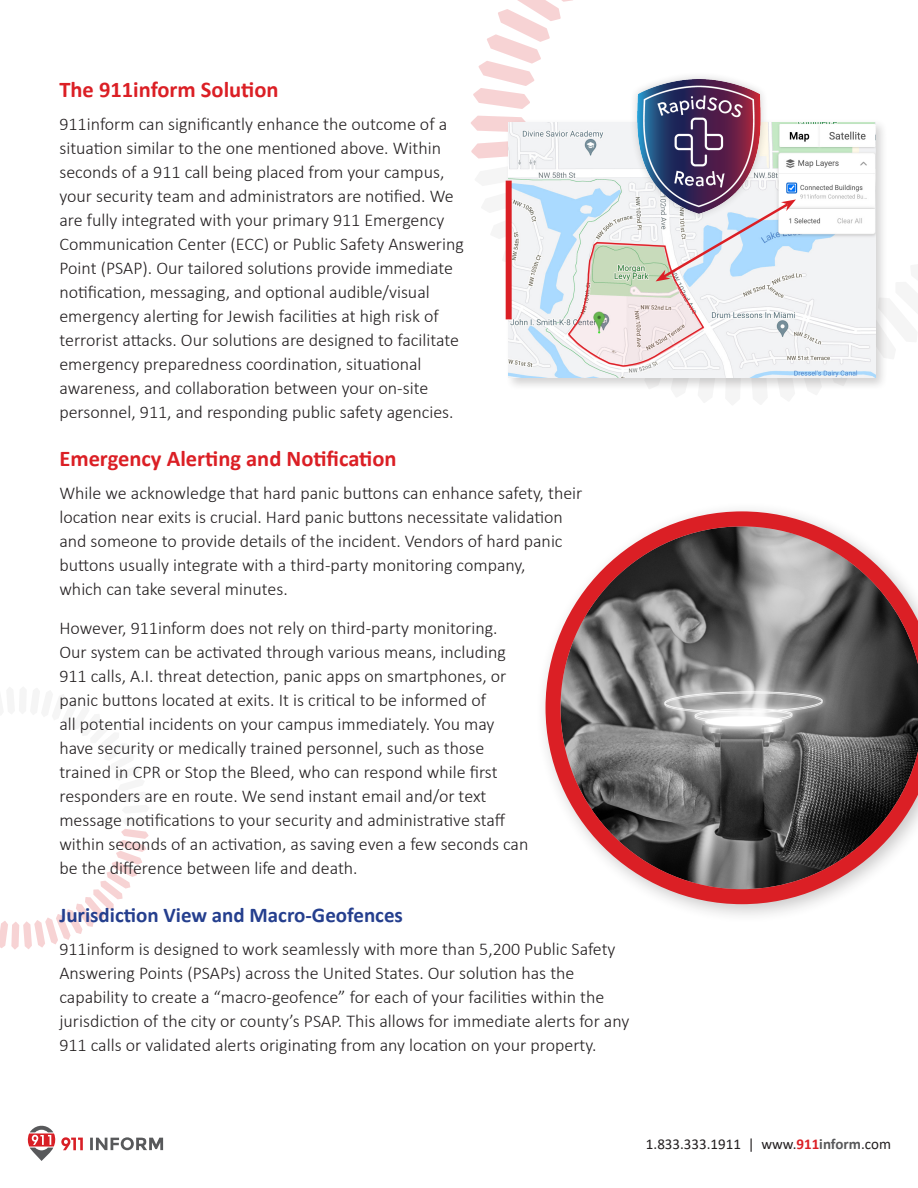
<style>
.page{position:relative;width:918px;height:1188px;background:#fff}
.page>*{position:absolute;margin:0;border:0;box-sizing:border-box;transform-origin:0 0}
.t1{font:700 22.5px "Calibri";color:#db1f25}
.t2{font:700 21px "Calibri";color:#253f8e}
.t3{font:300 18px/24px "Calibri";color:#231f20}
.t4{font:15px "Calibri";color:#231f20}
.s1{font-weight:700;color:#db1f25}
.s2{font-weight:700;color:#57585a}
</style>
<div class="page">
<svg style="left:473px;top:0;width:100px;height:109px"></svg>
<svg style="left:471px;top:116px;width:52px;height:16px"></svg>
<svg style="left:0;top:829px;width:149px;height:121px"></svg>
<svg style="left:90px;top:1137px;width:73px;height:13px"></svg>
<svg style="left:27px;top:1126px;width:56px;height:35px"></svg>
<img style="left:509px;top:122px;width:366px;height:18px">
<svg style="left:471px;top:140px;width:416px;height:250px"></svg>
<div style="left:535px;top:501px;width:383px;height:423px;background:#231f20;opacity:.25"></div>
<svg style="left:546px;top:511px;width:372px;height:393px"></svg>
<div style="left:629px;top:72px;width:140px;height:149px;background:#231f20;opacity:.2"></div>
<img style="left:638px;top:80px;width:123px;height:133px">
<div style="left:506px;top:181px;width:6px;height:138px;background:#db1f25"></div>
<p class="t1" style="left:59px;top:73px;width:221px">The 911inform Solution</p>
<p class="t3" style="left:59px;top:112px;width:406px">911inform can significantly enhance the outcome of a situation similar to the one mentioned above. Within seconds of a 911 call being placed from your campus, your security team and administrators are notified. We are fully integrated with your primary 911 Emergency Communication Center (ECC) or Public Safety Answering Point (PSAP). Our tailored solutions provide immediate notification, messaging, and optional audible/visual emergency alerting for Jewish facilities at high risk of terrorist attacks. Our solutions are designed to facilitate emergency preparedness coordination, situational awareness, and collaboration between your on-site personnel, 911, and responding public safety agencies.</p>
<p class="t1" style="left:59px;top:442px;width:339px">Emergency Alerting and Notification</p>
<p class="t3" style="left:59px;top:481px;width:525px">While we acknowledge that hard panic buttons can enhance safety, their location near exits is crucial. Hard panic buttons necessitate validation and someone to provide details of the incident. Vendors of hard panic buttons usually integrate with a third-party monitoring company,<br>which can take several minutes.</p>
<p class="t3" style="left:59px;top:616px;width:471px">However, 911inform does not rely on third-party monitoring.<br>Our system can be activated through various means, including 911 calls, A.I. threat detection, panic apps on smartphones, or panic buttons located at exits. It is critical to be informed of<br>all potential incidents on your campus immediately. You may have security or medically trained personnel, such as those trained in CPR or Stop the Bleed, who can respond while first responders are en route. We send instant email and/or text message notifications to your security and administrative staff within seconds of an activation, as saving even a few seconds can be the difference between life and death.</p>
<p class="t2" style="left:59px;top:900px;width:345px">Jurisdiction View and Macro-Geofences</p>
<p class="t3" style="left:59px;top:937px;width:571px">911inform is designed to work seamlessly with more than 5,200 Public Safety Answering Points (PSAPs) across the United States. Our solution has the capability to create a “macro-geofence” for each of your facilities within the jurisdiction of the city or county’s PSAP. This allows for immediate alerts for any 911 calls or validated alerts originating from any location on your property.</p>
<p class="t4" style="left:646px;top:1134px;width:247px">1.833.333.1911 | www.<span class="s1">911</span><span class="s2">inform</span>.com</p>
</div>
